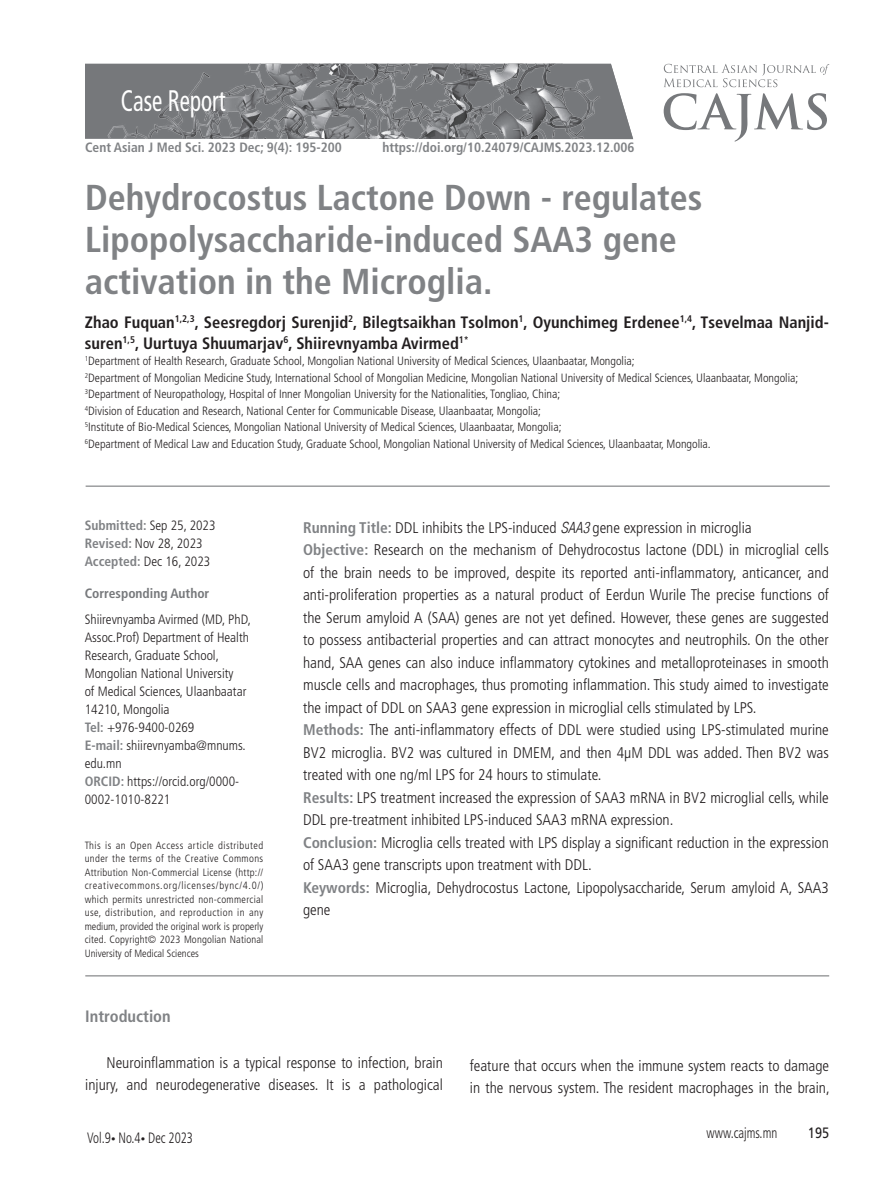
<style>
.page{position:relative;width:893px;height:1191px;background:#fff}
.page>*{position:absolute;margin:0;border:0;box-sizing:border-box;transform-origin:0 0}
.t1{font:700 condensed 36px/42px "Frutiger LT Std";color:#808285}
.t2{font:condensed 29.7px "Frutiger LT Std";color:#fff;scale:.77 1}
.t3{font:700 condensed 16.5px/21px "Frutiger LT Std";color:#231f20}
.garchig{font:700 condensed 16.5px "Frutiger LT Std";color:#808285}
.t4{font:300 condensed 15.45px/22.5px "Frutiger LT Std";color:#231f20}
.t5{font:300 condensed 15px "Frutiger LT Std";color:#231f20;scale:.85 1}
.t6{font:15px "Frutiger LT Std";color:#231f20;scale:.85 1}
.t7{font:300 condensed 13.5px/18px "Frutiger LT Std";color:#231f20}
.t8{font:700 condensed 13.5px "Frutiger LT Std";color:#808285}
.t9{font:700 condensed 13.5px "Frutiger LT Std";color:#76787b}
.t10{font:300 condensed 12px "Frutiger LT Std";color:#231f20}
.t11{font:300 condensed 10.5px/13.5px "Frutiger LT Std";color:#231f20;text-align:justify}
.s1{font-weight:300;color:#231f20}
.s2{font-weight:700;color:#808285}
.s3{font-family:"Mogul Helios";font-weight:400;font-style:italic;font-stretch:normal}
.s4{font-weight:700;font-size:9px}
</style>
<div class="page">
<hr style="left:86px;top:486px;width:744px;height:1px;background:#6c6d70">
<hr style="left:85px;top:975px;width:744px;height:1px;background:#6c6d70">
<svg style="left:85px;top:64px;width:548px;height:75px;background:#7e8082"></svg>
<svg style="left:664px;top:64px;width:165px;height:23px"></svg>
<svg style="left:664px;top:93px;width:163px;height:48px"></svg>
<p class="t2" style="left:121px;top:83px;width:138px">Case Report</p>
<p class="t8" style="left:85px;top:140px;width:258px">Cent Asian J Med Sci. 2023 Dec; 9(4): 195-200</p>
<p class="t8" style="left:382px;top:140px;width:254px">https://doi.org/10.24079/CAJMS.2023.12.006</p>
<p class="t1" style="left:85px;top:176px;width:619px">Dehydrocostus Lactone Down - regulates<br>Lipopolysaccharide-induced SAA3 gene activation in the Microglia.</p>
<p class="t3" style="left:85px;top:311px;width:745px">Zhao Fuquan<sup>1,2,3</sup>, Seesregdorj Surenjid<sup>2</sup>, Bilegtsaikhan Tsolmon<sup>1</sup>, Oyunchimeg Erdenee<sup>1,4</sup>, Tsevelmaa Nanjid&shy;suren<sup>1,5</sup>, Uurtuya Shuumarjav<sup>6</sup>, Shiirevnyamba Avirmed<sup>1*</sup></p>
<p class="t10" style="left:85px;top:354px;width:551px"><sup>1</sup>Department of Health Research, Graduate School, Mongolian National University of Medical Sciences, Ulaanbaatar, Mongolia;</p>
<p class="t10" style="left:85px;top:371px;width:715px"><sup>2</sup>Department of Mongolian Medicine Study, International School of Mongolian Medicine, Mongolian National University of Medical Sciences, Ulaanbaatar, Mongolia;</p>
<p class="t10" style="left:85px;top:387px;width:477px"><sup>3</sup>Department of Neuropathology, Hospital of Inner Mongolian University for the Nationalities, Tongliao, China;</p>
<p class="t10" style="left:85px;top:404px;width:458px"><sup>4</sup>Division of Education and Research, National Center for Communicable Disease, Ulaanbaatar, Mongolia;</p>
<p class="t10" style="left:85px;top:420px;width:478px"><sup>5</sup>Institute of Bio-Medical Sciences, Mongolian National University of Medical Sciences, Ulaanbaatar, Mongolia;</p>
<p class="t10" style="left:85px;top:437px;width:627px"><sup>6</sup>Department of Medical Law and Education Study, Graduate School, Mongolian National University of Medical Sciences, Ulaanbaatar, Mongolia.</p>
<p class="t8" style="left:85px;top:517px;width:132px">Submitted: <span class="s1">Sep 25, 2023</span></p>
<p class="t7" style="left:85px;top:534px;width:119px"><span class="s2">Revised:</span> Nov 28, 2023</p>
<p class="t7" style="left:85px;top:552px;width:127px"><span class="s2">Accepted:</span> Dec 16, 2023</p>
<p class="t9" style="left:85px;top:585px;width:126px">Corresponding Author</p>
<p class="t7" style="left:85px;top:610px;width:168px">Shiirevnyamba Avirmed (MD, PhD,<br>Assoc.Prof) Department of Health<br>Research, Graduate School,</p>
<p class="t7" style="left:85px;top:664px;width:163px">Mongolian National University of Medical Sciences, Ulaanbaatar<br>14210, Mongolia</p>
<p class="t7" style="left:85px;top:718px;width:111px"><span class="s2">Tel:</span> +976-9400-0269</p>
<p class="t7" style="left:85px;top:736px;width:162px"><span class="s2">E-mail:</span> shiirevnyamba@mnums. edu.mn</p>
<p class="t7" style="left:85px;top:772px;width:156px"><span class="s2">ORCID:</span> https://orcid.org/0000-<br>0002-1010-8221</p>
<p class="t11" style="left:85px;top:838px;width:180px">This is an Open Access article distributed under the terms of the Creative Commons Attribution Non-Commercial License (http:// creativecommons.org/licenses/bync/4.0/) which permits unrestricted non-commercial use, distribution, and reproduction in any medium, provided the original work is properly cited. Copyright© 2023 Mongolian National University of Medical Sciences</p>
<p class="t4" style="left:303px;top:516px;width:450px"><span class="s2">Running Title:</span> DDL inhibits the LPS-induced <span class="s3">SAA3</span> gene expression in microglia</p>
<p class="t4" style="left:303px;top:539px;width:527px;text-align:justify"><span class="s2">Objective:</span> Research on the mechanism of Dehydrocostus lactone (DDL) in microglial cells of the brain needs to be improved, despite its reported anti-inflammatory, anticancer, and anti-proliferation properties as a natural product of Eerdun Wurile The precise functions of the Serum amyloid A (SAA) genes are not yet defined. However, these genes are suggested to possess antibacterial properties and can attract monocytes and neutrophils. On the other hand, SAA genes can also induce inflammatory cytokines and metalloproteinases in smooth muscle cells and macrophages, thus promoting inflammation. This study aimed to investigate the impact of DDL on SAA3 gene expression in microglial cells stimulated by LPS.</p>
<p class="t4" style="left:303px;top:719px;width:527px;text-align:justify"><span class="s2">Methods:</span> The anti-inflammatory effects of DDL were studied using LPS-stimulated murine BV2 microglia. BV2 was cultured in DMEM, and then 4µM DDL was added. Then BV2 was treated with one ng/ml LPS for 24 hours to stimulate.</p>
<p class="t4" style="left:303px;top:786px;width:527px"><span class="s2">Results:</span> LPS treatment increased the expression of SAA3 mRNA in BV2 microglial cells, while<br>DDL pre-treatment inhibited LPS-induced SAA3 mRNA expression.</p>
<p class="t4" style="left:303px;top:831px;width:527px"><span class="s2">Conclusion:</span> Microglia cells treated with LPS display a significant reduction in the expression of SAA3 gene transcripts upon treatment with DDL.</p>
<p class="t4" style="left:303px;top:876px;width:527px"><span class="s2">Keywords:</span> Microglia, Dehydrocostus Lactone, Lipopolysaccharide, Serum amyloid A, SAA3 gene</p>
<p class="garchig" style="left:85px;top:1007px;width:87px">Introduction</p>
<p class="t4" style="left:85px;top:1051px;width:359px;text-align:right">Neuroinflammation is a typical response to infection, brain injury, and neurodegenerative diseases. It is a pathological</p>
<p class="t4" style="left:470px;top:1054px;width:361px">feature that occurs when the immune system reacts to damage in the nervous system. The resident macrophages in the brain,</p>
<p class="t5" style="left:87px;top:1129px;width:126px">Vol.9<span class="s4">•</span> No.4<span class="s4">•</span> Dec 2023</p>
<p class="t5" style="left:707px;top:1124px;width:85px">www.cajms.mn</p>
<p class="t6" style="left:808px;top:1124px;width:27px">195</p>
</div>
